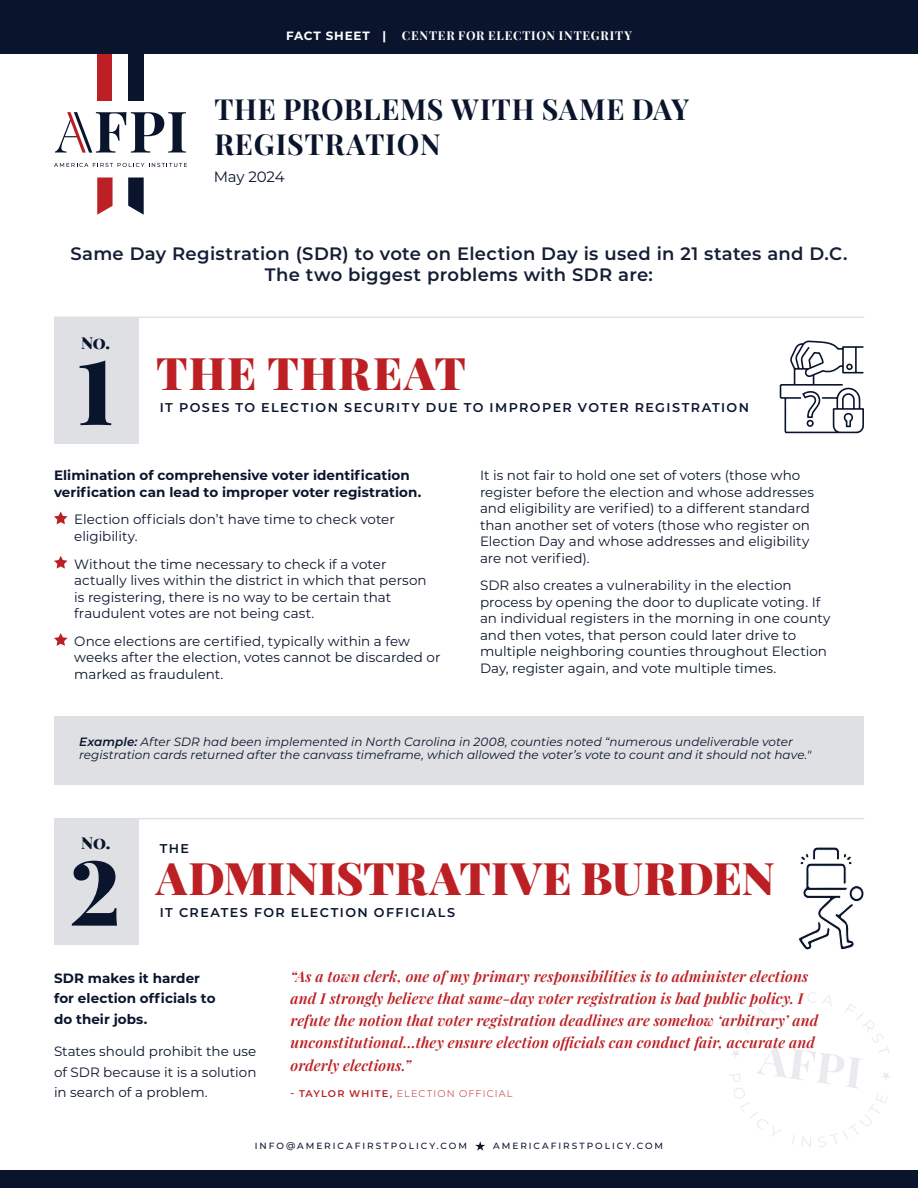
<style>
.page{position:relative;width:918px;height:1188px;background:#fff}
.page>*{position:absolute;margin:0;border:0;box-sizing:border-box;transform-origin:0 0}
.t1{font:900 90px "Playfair Display";color:#0a152d}
.t2{font:900 45px "Playfair Display";letter-spacing:.005em;color:#bc2024}
.t3{font:900 45px "Playfair Display";letter-spacing:.025em;color:#bc2024}
.t4{font:700 28.5px/34.2px "Playfair Display SC";letter-spacing:.03em;color:#0a152d}
.t5{font:600 18px/21.6px "Montserrat";letter-spacing:.02em;color:#151e34;text-align:center}
.t6{font:900 16.5px "Playfair Display";color:#0a152d}
.t7{font:italic 15px/22.2px "Playfair Display";letter-spacing:.01em;color:#bc2024}
.t8{font:15px "Montserrat";color:#0a152d}
.t9{font:13.5px/16.5px "Montserrat";color:#0a152d}
.t10{font:700 13.5px/20.7px "Montserrat";letter-spacing:.005em;color:#0a152d}
.t11{font:600 12.75px "Montserrat";letter-spacing:.11em;color:#0a152d}
.t12{font:italic 12px/13.5px "Montserrat";letter-spacing:.005em;color:#0a152d}
.t13{font:700 12px "Playfair Display SC";letter-spacing:.065em;color:#fff}
.t14{font:700 12px "Montserrat";letter-spacing:.07em;color:#fff}
.t15{font:300 9.75px "Montserrat";letter-spacing:.115em;color:#bc2024}
.t16{font:500 9px "Montserrat";letter-spacing:.22em;color:#0a152d}
.s1{font-style:inherit}
.s2{font-weight:600}
</style>
<div class="page">
<div style="left:0;top:0;width:918px;height:54px;background:#0a152d"></div>
<div style="left:97px;top:54px;width:16px;height:47px;background:#bc2024"></div>
<div style="left:128px;top:54px;width:16px;height:47px;background:#0a152d"></div>
<svg style="left:97px;top:177px;width:47px;height:38px"></svg>
<svg style="left:54px;top:163px;width:133px;height:4px"></svg>
<svg style="left:55px;top:112px;width:131px;height:41px"></svg>
<svg style="left:475px;top:1141px;width:10px;height:10px"></svg>
<svg style="left:729px;top:992px;width:161px;height:155px"></svg>
<div style="left:0;top:1170px;width:918px;height:18px;background:#0a152d"></div>
<div style="left:54px;top:716px;width:810px;height:69px;background:#dee0e3"></div>
<hr style="left:54px;top:317px;width:810px;height:1px;background:#dee0e3">
<hr style="left:54px;top:818px;width:810px;height:1px;background:#dee0e3">
<svg style="left:54px;top:512px;width:14px;height:12px"></svg>
<svg style="left:54px;top:556px;width:14px;height:13px"></svg>
<svg style="left:54px;top:633px;width:14px;height:13px"></svg>
<div style="left:54px;top:317px;width:84px;height:127px;background:#dee0e3"></div>
<div style="left:54px;top:819px;width:84px;height:126px;background:#dee0e3"></div>
<svg style="left:780px;top:341px;width:84px;height:92px"></svg>
<svg style="left:799px;top:847px;width:65px;height:103px"></svg>
<p class="t14" style="left:286px;top:27px;width:102px">FACT SHEET |</p>
<p class="t13" style="left:402px;top:26px;width:231px">CENTER FOR ELECTION INTEGRITY</p>
<h3 class="t4" style="left:214px;top:90px;width:476px">THE PROBLEMS WITH SAME DAY<br>REGISTRATION</h3>
<p class="t8" style="left:214px;top:166px;width:72px"><span class="s1">May</span> 2024</p>
<h3 class="t5" style="left:70px;top:242px;width:779px">Same Day Registration (SDR) to vote on Election Day is used in 21 states and D.C.<br>The two biggest problems with SDR are:</h3>
<p class="t6" style="left:81px;top:329px;width:31px">No.</p>
<h1 class="t1" style="left:77px;top:320px;width:39px">1</h1>
<h2 class="t3" style="left:156px;top:338px;width:311px">THE THREAT</h2>
<p class="t11" style="left:160px;top:398px;width:591px">IT POSES TO ELECTION SECURITY DUE TO IMPROPER VOTER REGISTRATION</p>
<p class="t10" style="left:54px;top:466px;width:369px;line-height:16.5px">Elimination of comprehensive voter identification verification can lead to improper voter registration.</p>
<p class="t9" style="left:74px;top:511px;width:322px">Election officials don’t have time to check voter eligibility.</p>
<p class="t9" style="left:74px;top:555px;width:354px">Without the time necessary to check if a voter actually lives within the district in which that person is registering, there is no way to be certain that fraudulent votes are not being cast.</p>
<p class="t9" style="left:74px;top:632px;width:368px">Once elections are certified, typically within a few weeks after the election, votes cannot be discarded or marked as fraudulent.</p>
<p class="t9" style="left:480px;top:467px;width:336px">It is not fair to hold one set of voters (those who register before the election and whose addresses and eligibility are verified) to a different standard than another set of voters (those who register on Election Day and whose addresses and eligibility are not verified).</p>
<p class="t9" style="left:480px;top:577px;width:352px">SDR also creates a vulnerability in the election process by opening the door to duplicate voting. If an individual registers in the morning in one county and then votes, that person could later drive to multiple neighboring counties throughout Election Day, register again, and vote multiple times.</p>
<p class="t12" style="left:79px;top:734px;width:734px"><span class="s2">Example:</span> After SDR had been implemented in North Carolina in 2008, counties noted “numerous undeliverable voter registration cards returned after the canvass timeframe, which allowed the voter’s vote to count and it should not have."</p>
<p class="t6" style="left:81px;top:830px;width:31px">No.</p>
<h1 class="t1" style="left:70px;top:821px;width:52px">2</h1>
<p class="t11" style="left:160px;top:839px;width:31px">THE</p>
<h2 class="t2" style="left:156px;top:843px;width:620px">ADMINISTRATIVE BURDEN</h2>
<p class="t11" style="left:160px;top:904px;width:297px">IT CREATES FOR ELECTION OFFICIALS</p>
<p class="t10" style="left:54px;top:967px;width:163px">SDR makes it harder for election officials to do their jobs.</p>
<p class="t9" style="left:54px;top:1040px;width:204px;line-height:20.7px;text-align:justify">States should prohibit the use of SDR because it is a solution in search of a problem.</p>
<p class="t7" style="left:291px;top:964px;width:529px">“As a town clerk, one of my primary responsibilities is to administer elections and I strongly believe that same-day voter registration is bad public policy. I refute the notion that voter registration deadlines are somehow ‘arbitrary’ and unconstitutional…they ensure election officials can conduct fair, accurate and orderly elections.”</p>
<p class="t15" style="left:291px;top:1087px;width:224px"><span class="s2">- TAYLOR WHITE,</span> ELECTION OFFICIAL</p>
<p class="t16" style="left:255px;top:1140px;width:214px">INFO@AMERICAFIRSTPOLICY.COM</p>
<p class="t16" style="left:493px;top:1140px;width:171px">AMERICAFIRSTPOLICY.COM</p>
</div>
